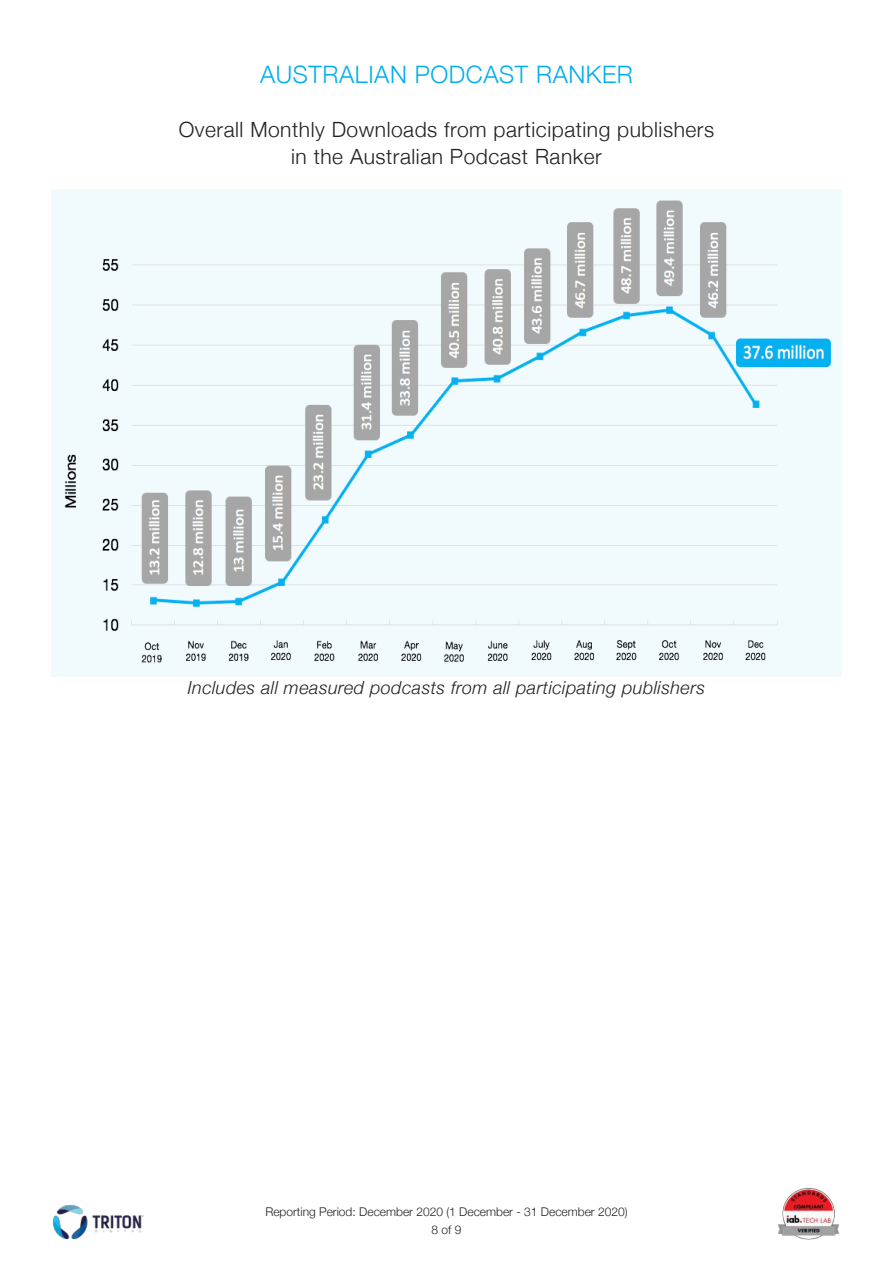
<style>
.page{position:relative;width:893px;height:1263px;background:#fff}
.page>*{position:absolute;margin:0;border:0;box-sizing:border-box;transform-origin:0 0}
.t1{font:300 24px "Helvetica Neue";letter-spacing:.025em;color:#00adef}
.t2{font:300 21px/27px "Helvetica Neue";letter-spacing:.025em;color:#221f1f;text-align:center}
.t3{font:italic 300 18px "Helvetica Neue";letter-spacing:.025em;color:#221f1f}
.t4{font:300 12px/18px "Helvetica Neue";color:#221f1f;text-align:center}
</style>
<div class="page">
<img style="left:52px;top:1205px;width:92px;height:35px">
<img style="left:778px;top:1187px;width:62px;height:53px">
<img style="left:51px;top:189px;width:791px;height:487px">
<p class="t1" style="left:260px;top:55px;width:374px">AUSTRALIAN PODCAST RANKER</p>
<p class="t2" style="left:179px;top:115px;width:537px">Overall Monthly Downloads from participating publishers in the Australian Podcast Ranker</p>
<p class="t3" style="left:188px;top:681px;width:519px">Includes all measured podcasts from all participating publishers</p>
<p class="t4" style="left:265px;top:1204px;width:364px">Reporting Period: December 2020 (1 December - 31 December 2020)<br>8 of 9</p>
</div>
